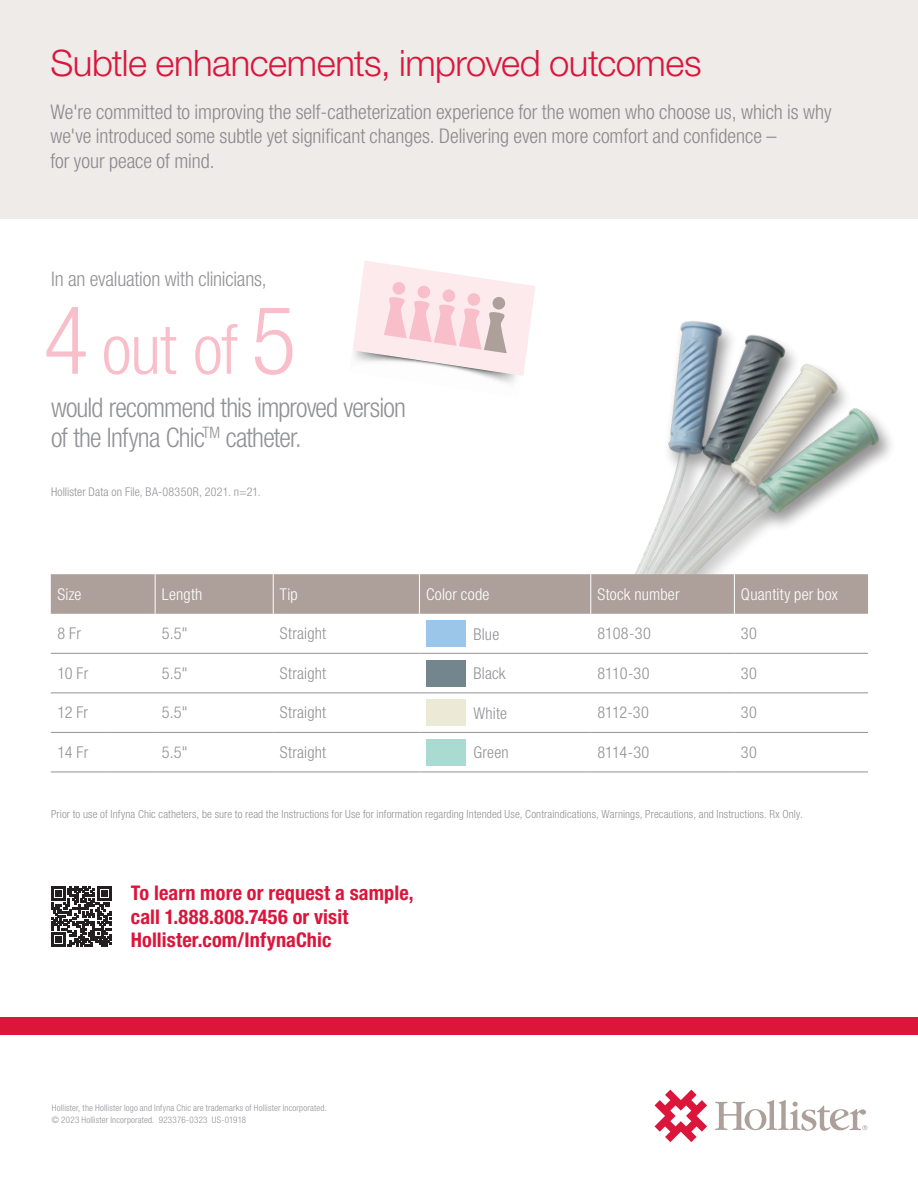
<style>
.page{position:relative;width:918px;height:1188px;background:#fff}
.page>*{position:absolute;margin:0;border:0;box-sizing:border-box;transform-origin:0 0}
.t1{font:300 condensed 69px "Helvetica Neue LT Std";color:#f8beca}
.Main_Text{font:300 36.45px "Helvetica Neue LT Std";letter-spacing:-.015em;color:#dc153b}
.t2{font:300 condensed 27px/30px "Helvetica Neue LT Std";letter-spacing:-.03em;color:#919295}
.Main_Text-2{font:300 condensed 20.25px/24.3px "Helvetica Neue LT Std";color:#8a898d}
.URL_Text{font:700 condensed 20.25px/23.2px "Helvetica Neue LT Std";letter-spacing:.005em;color:#dc153b}
.Main_Text-3{font:300 condensed 20.25px "Helvetica Neue LT Std";letter-spacing:-.01em;color:#919295}
.t3{font:300 condensed 16.35px "Helvetica Neue LT Std";letter-spacing:.015em;color:#919295}
.t4{font:300 condensed 16.35px "Helvetica Neue LT Std";letter-spacing:.015em;color:#fff}
.Footnote_Text{font:300 condensed 12px "Helvetica Neue LT Std";letter-spacing:.015em;color:#919295}
.Caption_Text{font:300 condensed 11.25px "Helvetica Neue LT Std";letter-spacing:.01em;color:#919295}
.Caption_Text-2{font:300 condensed 9px/12px "Helvetica Neue LT Std";letter-spacing:.02em;color:#919295}
.s1{font-size:94.35px}
</style>
<div class="page">
<div style="left:0;top:0;width:918px;height:219px;background:#eeebe8"></div>
<img style="left:635px;top:321px;width:256px;height:253px">
<div style="left:51px;top:574px;width:817px;height:40px;background:#ada09a"></div>
<hr style="left:155px;top:574px;width:1px;height:40px;background:#fff">
<hr style="left:273px;top:574px;width:1px;height:40px;background:#fff">
<hr style="left:419px;top:574px;width:1px;height:40px;background:#fff">
<hr style="left:590px;top:574px;width:1px;height:40px;background:#fff">
<hr style="left:734px;top:574px;width:1px;height:40px;background:#fff">
<hr style="left:51px;top:653px;width:55px;height:1px;background:#919295">
<hr style="left:106px;top:653px;width:49px;height:1px;background:#919295">
<hr style="left:155px;top:653px;width:118px;height:1px;background:#919295">
<hr style="left:273px;top:653px;width:146px;height:1px;background:#919295">
<hr style="left:419px;top:653px;width:172px;height:1px;background:#919295">
<hr style="left:591px;top:653px;width:143px;height:1px;background:#919295">
<hr style="left:734px;top:653px;width:134px;height:1px;background:#919295">
<hr style="left:51px;top:693px;width:55px;height:1px;background:#919295">
<hr style="left:106px;top:693px;width:49px;height:1px;background:#919295">
<hr style="left:155px;top:693px;width:118px;height:1px;background:#919295">
<hr style="left:273px;top:693px;width:146px;height:1px;background:#919295">
<hr style="left:419px;top:693px;width:172px;height:1px;background:#919295">
<hr style="left:591px;top:693px;width:143px;height:1px;background:#919295">
<hr style="left:734px;top:693px;width:134px;height:1px;background:#919295">
<hr style="left:51px;top:732px;width:55px;height:1px;background:#919295">
<hr style="left:106px;top:732px;width:49px;height:1px;background:#919295">
<hr style="left:155px;top:732px;width:118px;height:1px;background:#919295">
<hr style="left:273px;top:732px;width:146px;height:1px;background:#919295">
<hr style="left:419px;top:732px;width:172px;height:1px;background:#919295">
<hr style="left:591px;top:732px;width:143px;height:1px;background:#919295">
<hr style="left:734px;top:732px;width:134px;height:1px;background:#919295">
<hr style="left:51px;top:772px;width:55px;height:1px;background:#919295">
<hr style="left:106px;top:772px;width:49px;height:1px;background:#919295">
<hr style="left:155px;top:772px;width:118px;height:1px;background:#919295">
<hr style="left:273px;top:772px;width:146px;height:1px;background:#919295">
<hr style="left:419px;top:772px;width:172px;height:1px;background:#919295">
<hr style="left:591px;top:772px;width:143px;height:1px;background:#919295">
<hr style="left:734px;top:772px;width:134px;height:1px;background:#919295">
<div style="left:426px;top:620px;width:40px;height:27px;background:#9bc6ea"></div>
<div style="left:426px;top:660px;width:40px;height:26px;background:#73868e"></div>
<div style="left:426px;top:699px;width:40px;height:27px;background:#ecead6"></div>
<div style="left:426px;top:739px;width:40px;height:26px;background:#a9dbd2"></div>
<svg style="left:51px;top:886px;width:61px;height:61px"></svg>
<div style="left:0;top:1017px;width:918px;height:18px;background:#dc153b"></div>
<svg style="left:655px;top:1090px;width:52px;height:52px"></svg>
<svg style="left:715px;top:1100px;width:152px;height:31px"></svg>
<svg style="left:353px;top:261px;width:182px;height:115px"></svg>
<p class="Main_Text" style="left:50px;top:41px;width:653px">Subtle enhancements, improved outcomes</p>
<p class="Main_Text-2" style="left:50px;top:99px;width:783px">We're committed to improving the self-catheterization experience for the women who choose us, which is why we've introduced some subtle yet significant changes. Delivering even more comfort and confidence –<br>for your peace of mind.</p>
<p class="Main_Text-3" style="left:51px;top:267px;width:217px">In an evaluation with clinicians,</p>
<p class="t1" style="left:43px;top:310px;width:254px"><span class="s1">4</span> out of <span class="s1">5</span></p>
<p class="t2" style="left:51px;top:392px;width:356px">would recommend this improved version of the Infyna Chic<sup>TM</sup> catheter.</p>
<p class="Footnote_Text" style="left:51px;top:485px;width:211px">Hollister Data on File, BA-08350R, 2021. n=21.</p>
<p class="t4" style="left:57px;top:585px;width:26px">Size</p>
<p class="t4" style="left:162px;top:585px;width:42px">Length</p>
<p class="t4" style="left:280px;top:585px;width:20px">Tip</p>
<p class="t4" style="left:426px;top:585px;width:65px">Color code</p>
<p class="t4" style="left:597px;top:585px;width:84px">Stock number</p>
<p class="t4" style="left:741px;top:585px;width:98px">Quantity per box</p>
<p class="t3" style="left:58px;top:624px;width:25px">8 Fr</p>
<p class="t3" style="left:162px;top:624px;width:27px">5.5"</p>
<p class="t3" style="left:280px;top:624px;width:48px">Straight</p>
<p class="t3" style="left:473px;top:625px;width:27px">Blue</p>
<p class="t3" style="left:597px;top:624px;width:55px">8108-30</p>
<p class="t3" style="left:741px;top:624px;width:18px">30</p>
<p class="t3" style="left:58px;top:664px;width:32px">10 Fr</p>
<p class="t3" style="left:162px;top:664px;width:27px">5.5"</p>
<p class="t3" style="left:280px;top:664px;width:48px">Straight</p>
<p class="t3" style="left:473px;top:664px;width:34px">Black</p>
<p class="t3" style="left:597px;top:664px;width:54px">8110-30</p>
<p class="t3" style="left:741px;top:664px;width:18px">30</p>
<p class="t3" style="left:58px;top:703px;width:32px">12 Fr</p>
<p class="t3" style="left:162px;top:703px;width:27px">5.5"</p>
<p class="t3" style="left:280px;top:703px;width:48px">Straight</p>
<p class="t3" style="left:473px;top:704px;width:35px">White</p>
<p class="t3" style="left:597px;top:703px;width:53px">8112-30</p>
<p class="t3" style="left:741px;top:703px;width:18px">30</p>
<p class="t3" style="left:58px;top:743px;width:32px">14 Fr</p>
<p class="t3" style="left:162px;top:743px;width:27px">5.5"</p>
<p class="t3" style="left:280px;top:743px;width:48px">Straight</p>
<p class="t3" style="left:473px;top:743px;width:37px">Green</p>
<p class="t3" style="left:597px;top:743px;width:54px">8114-30</p>
<p class="t3" style="left:741px;top:743px;width:18px">30</p>
<p class="Caption_Text" style="left:51px;top:807px;width:753px">Prior to use of Infyna Chic catheters, be sure to read the Instructions for Use for information regarding Intended Use, Contraindications, Warnings, Precautions, and Instructions. Rx Only.</p>
<p class="URL_Text" style="left:131px;top:881px;width:284px">To learn more or request a sample, call 1.888.808.7456 or visit<br>Hollister.com/InfynaChic</p>
<p class="Caption_Text-2" style="left:52px;top:1102px;width:276px">Hollister, the Hollister logo and Infyna Chic are trademarks of Hollister Incorporated. © 2023 Hollister Incorporated. 923376-0323 US-01918</p>
</div>
